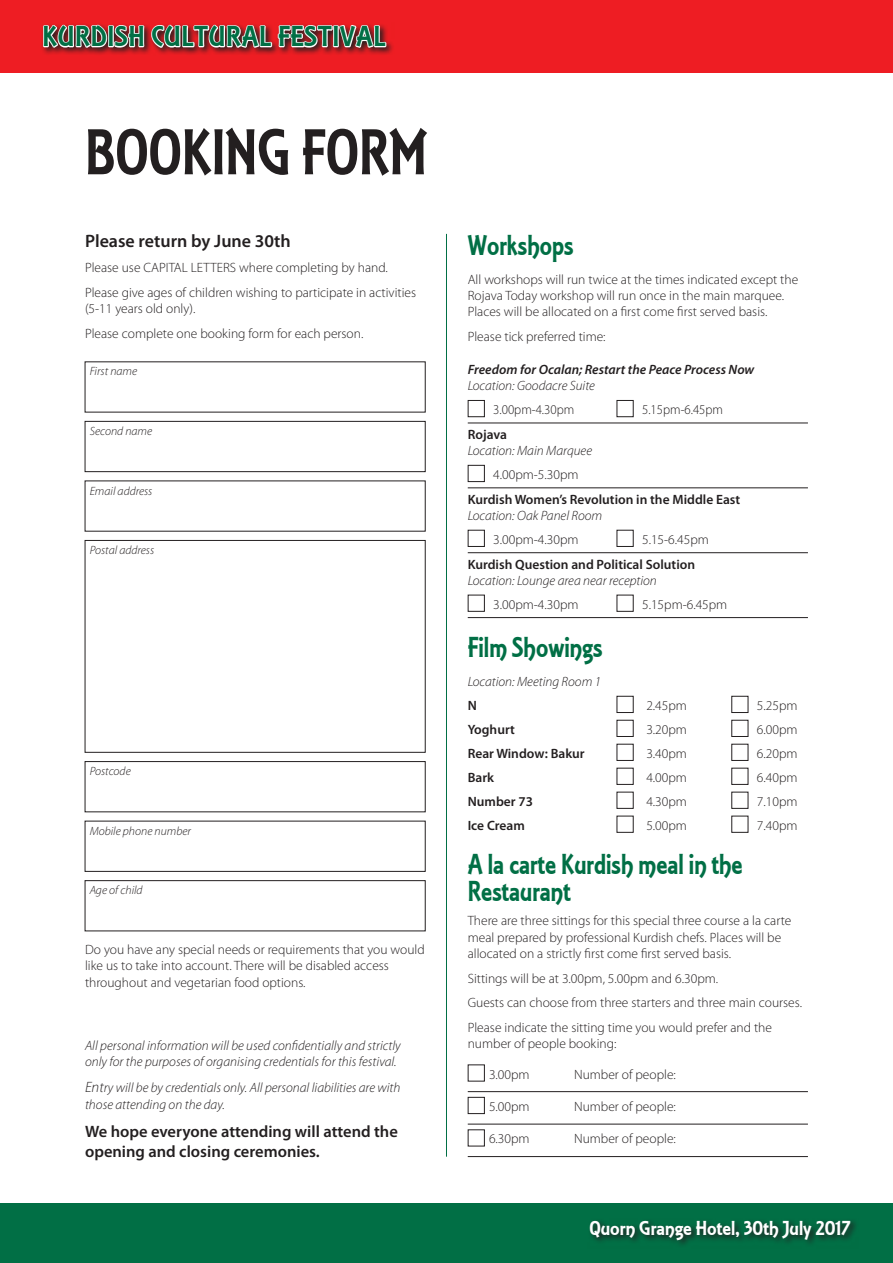
<style>
.page{position:relative;width:893px;height:1263px;background:#fff}
.page>*{position:absolute;margin:0;border:0;box-sizing:border-box;transform-origin:0 0}
.t1{font:67.5px "Equinox Let Plain";color:#231f20;scale:.9 1}
.t2{font:30px/27px "Equinox Let Plain";color:#016f45;scale:.9 1}
.t3{font:30px "Equinox Let Plain";letter-spacing:.02em;color:#016f45}
.t4{font:21px "Equinox Let Plain";color:#fff}
.t5{font:600 18px "Myriad Pro";color:#231f20}
.t6{font:600 16.5px/19.8px "Myriad Pro";color:#231f20}
.t7{font:300 13.5px/16.2px "Myriad Pro";color:#231f20}
.t8{font:italic 300 13.5px/16.2px "Myriad Pro";color:#231f20}
.t9{font:600 13.5px "Myriad Pro";color:#231f20}
.t10{font:italic 600 13.5px "Myriad Pro";color:#231f20}
.t11{font:300 13.5px "Myriad Pro";color:#231f20;scale:.95 1}
.t12{font:italic 300 12px "Myriad Pro";color:#231f20}
.s1{font-size:15px}
</style>
<div class="page">
<div style="left:0;top:0;width:893px;height:72px;background:#ee1d23"></div>
<div style="left:0;top:1203px;width:893px;height:60px;background:#016f45"></div>
<svg style="left:43px;top:42px;width:350px;height:13px"></svg>
<svg style="left:42px;top:24px;width:346px;height:26px;background:#bb7c7e"></svg>
<svg style="left:590px;top:1220px;width:266px;height:25px"></svg>
<hr style="left:446px;top:234px;width:1px;height:923px;background:#016f45">
<hr style="left:468px;top:423px;width:340px;height:1px;background:#231f20">
<hr style="left:468px;top:487px;width:340px;height:1px;background:#231f20">
<hr style="left:468px;top:552px;width:340px;height:1px;background:#231f20">
<hr style="left:468px;top:617px;width:340px;height:1px;background:#231f20">
<hr style="left:468px;top:1091px;width:340px;height:1px;background:#231f20">
<hr style="left:468px;top:1124px;width:340px;height:1px;background:#231f20">
<hr style="left:468px;top:1156px;width:340px;height:1px;background:#231f20">
<div style="left:468px;top:400px;width:17px;height:17px;border:1px solid #231f20"></div>
<div style="left:617px;top:400px;width:17px;height:17px;border:1px solid #231f20"></div>
<div style="left:468px;top:465px;width:17px;height:17px;border:1px solid #231f20"></div>
<div style="left:468px;top:530px;width:17px;height:17px;border:1px solid #231f20"></div>
<div style="left:617px;top:530px;width:17px;height:17px;border:1px solid #231f20"></div>
<div style="left:468px;top:595px;width:17px;height:17px;border:1px solid #231f20"></div>
<div style="left:617px;top:595px;width:17px;height:17px;border:1px solid #231f20"></div>
<div style="left:617px;top:696px;width:17px;height:17px;border:1px solid #231f20"></div>
<div style="left:731px;top:696px;width:17px;height:17px;border:1px solid #231f20"></div>
<div style="left:617px;top:720px;width:17px;height:17px;border:1px solid #231f20"></div>
<div style="left:731px;top:720px;width:17px;height:17px;border:1px solid #231f20"></div>
<div style="left:617px;top:744px;width:17px;height:17px;border:1px solid #231f20"></div>
<div style="left:731px;top:744px;width:17px;height:17px;border:1px solid #231f20"></div>
<div style="left:617px;top:768px;width:17px;height:17px;border:1px solid #231f20"></div>
<div style="left:731px;top:768px;width:17px;height:17px;border:1px solid #231f20"></div>
<div style="left:617px;top:792px;width:17px;height:17px;border:1px solid #231f20"></div>
<div style="left:731px;top:792px;width:17px;height:17px;border:1px solid #231f20"></div>
<div style="left:617px;top:816px;width:17px;height:17px;border:1px solid #231f20"></div>
<div style="left:731px;top:816px;width:17px;height:17px;border:1px solid #231f20"></div>
<div style="left:468px;top:1097px;width:17px;height:17px;border:1px solid #231f20"></div>
<div style="left:85px;top:421px;width:341px;height:51px;border:1px solid #231f20"></div>
<div style="left:85px;top:540px;width:341px;height:213px;border:1px solid #231f20"></div>
<div style="left:85px;top:761px;width:341px;height:51px;border:1px solid #231f20"></div>
<div style="left:85px;top:821px;width:341px;height:51px;border:1px solid #231f20"></div>
<div style="left:85px;top:880px;width:341px;height:51px;border:1px solid #231f20"></div>
<h2 class="t3" style="left:43px;top:18px;width:344px">KURDISH CULTURAL FESTIVAL</h2>
<h1 class="t1" style="left:85px;top:112px;width:382px">BOOKING FORM</h1>
<h3 class="t5" style="left:85px;top:230px;width:207px">Please return by June 30th</h3>
<p class="t7" style="left:85px;top:255px;width:333px;line-height:24.8px">Please use CAPITAL LETTERS where completing by hand.<br>Please give ages of children wishing to participate in activities</p>
<p class="t7" style="left:85px;top:296px;width:280px;line-height:24.8px">(5-11 years old only).<br>Please complete one booking form for each person.</p>
<p class="t12" style="left:90px;top:365px;width:49px">First name</p>
<p class="t12" style="left:90px;top:425px;width:64px">Second name</p>
<p class="t12" style="left:90px;top:484px;width:64px">Email address</p>
<p class="t12" style="left:90px;top:544px;width:66px">Postal address</p>
<p class="t12" style="left:90px;top:765px;width:43px">Postcode</p>
<p class="t12" style="left:90px;top:824px;width:103px">Mobile phone number</p>
<p class="t12" style="left:90px;top:884px;width:54px">Age of child</p>
<p class="t7" style="left:85px;top:942px;width:341px">Do you have any special needs or requirements that you would like us to take into account. There will be disabled access throughout and vegetarian food options.</p>
<p class="t8" style="left:85px;top:1037px;width:317px">All personal information will be used confidentially and strictly only for the purposes of organising credentials for this festival.</p>
<p class="t8" style="left:85px;top:1080px;width:317px"><span class="s1">Ent</span>ry will be by credentials only. All personal liabilities are with those attending on the day.</p>
<p class="t6" style="left:85px;top:1121px;width:314px">We hope everyone attending will attend the opening and closing ceremonies.</p>
<h2 class="t2" style="left:468px;top:231px;width:119px">Workshops</h2>
<p class="t7" style="left:468px;top:271px;width:332px">All workshops will run twice at the times indicated except the<br>Rojava Today workshop will run once in the main marquee.<br>Places will be allocated on a first come first served basis.</p>
<p class="t7" style="left:468px;top:328px;width:139px">Please tick preferred time:</p>
<p class="t10" style="left:468px;top:361px;width:288px">Freedom for Ocalan; Restart the Peace Process Now</p>
<p class="t8" style="left:468px;top:378px;width:129px">Location: Goodacre Suite</p>
<p class="t11" style="left:493px;top:402px;width:87px">3.00pm-4.30pm</p>
<p class="t11" style="left:642px;top:402px;width:87px">5.15pm-6.45pm</p>
<p class="t9" style="left:468px;top:426px;width:41px">Rojava</p>
<p class="t8" style="left:468px;top:443px;width:126px">Location: Main Marquee</p>
<p class="t7" style="left:493px;top:467px;width:87px">4.00pm-5.30pm</p>
<p class="t9" style="left:468px;top:490px;width:274px">Kurdish Women’s Revolution in the Middle East</p>
<p class="t8" style="left:468px;top:508px;width:136px">Location: Oak Panel Room</p>
<p class="t7" style="left:493px;top:531px;width:87px">3.00pm-4.30pm</p>
<p class="t7" style="left:642px;top:531px;width:68px">5.15-6.45pm</p>
<p class="t9" style="left:468px;top:555px;width:229px">Kurdish Question and Political Solution</p>
<p class="t8" style="left:468px;top:572px;width:191px">Location: Lounge area near reception</p>
<p class="t7" style="left:493px;top:596px;width:87px">3.00pm-4.30pm</p>
<p class="t7" style="left:642px;top:596px;width:87px">5.15pm-6.45pm</p>
<h2 class="t2" style="left:468px;top:634px;width:151px">Film Showings</h2>
<p class="t8" style="left:468px;top:674px;width:135px">Location: Meeting Room 1</p>
<p class="t9" style="left:468px;top:697px;width:11px">N</p>
<p class="t7" style="left:646px;top:697px;width:42px">2.45pm</p>
<p class="t7" style="left:757px;top:697px;width:42px">5.25pm</p>
<p class="t9" style="left:468px;top:721px;width:49px">Yoghurt</p>
<p class="t7" style="left:646px;top:721px;width:42px">3.20pm</p>
<p class="t7" style="left:757px;top:721px;width:42px">6.00pm</p>
<p class="t9" style="left:468px;top:745px;width:118px">Rear Window: Bakur</p>
<p class="t7" style="left:646px;top:745px;width:42px">3.40pm</p>
<p class="t7" style="left:757px;top:745px;width:42px">6.20pm</p>
<p class="t9" style="left:468px;top:769px;width:28px">Bark</p>
<p class="t7" style="left:646px;top:769px;width:42px">4.00pm</p>
<p class="t7" style="left:757px;top:769px;width:42px">6.40pm</p>
<p class="t9" style="left:468px;top:793px;width:67px">Number 73</p>
<p class="t7" style="left:646px;top:793px;width:42px">4.30pm</p>
<p class="t7" style="left:757px;top:793px;width:42px">7.10pm</p>
<p class="t9" style="left:468px;top:816px;width:59px">Ice Cream</p>
<p class="t7" style="left:646px;top:817px;width:42px">5.00pm</p>
<p class="t7" style="left:757px;top:817px;width:42px">7.40pm</p>
<h2 class="t2" style="left:468px;top:850px;width:307px">A la carte Kurdish meal in the<br>Restaurant</h2>
<p class="t7" style="left:468px;top:913px;width:325px">There are three sittings for this special three course a la carte meal prepared by professional Kurdish chefs. Places will be allocated on a strictly first come first served basis.</p>
<p class="t7" style="left:468px;top:966px;width:336px;line-height:24.8px">Sittings will be at 3.00pm, 5.00pm and 6.30pm.<br>Guests can choose from three starters and three main courses.<br>Please indicate the sitting time you would prefer and the</p>
<p class="t7" style="left:468px;top:1036px;width:150px">number of people booking:</p>
<p class="t7" style="left:489px;top:1066px;width:42px">3.00pm</p>
<p class="t7" style="left:574px;top:1066px;width:103px">Number of people:</p>
<p class="t7" style="left:489px;top:1098px;width:42px">5.00pm</p>
<p class="t7" style="left:574px;top:1098px;width:103px">Number of people:</p>
<p class="t7" style="left:489px;top:1131px;width:42px">6.30pm</p>
<p class="t7" style="left:574px;top:1131px;width:103px">Number of people:</p>
<h3 class="t4" style="left:589px;top:1215px;width:263px">Quorn Grange Hotel, 30th July 2017</h3>
</div>
